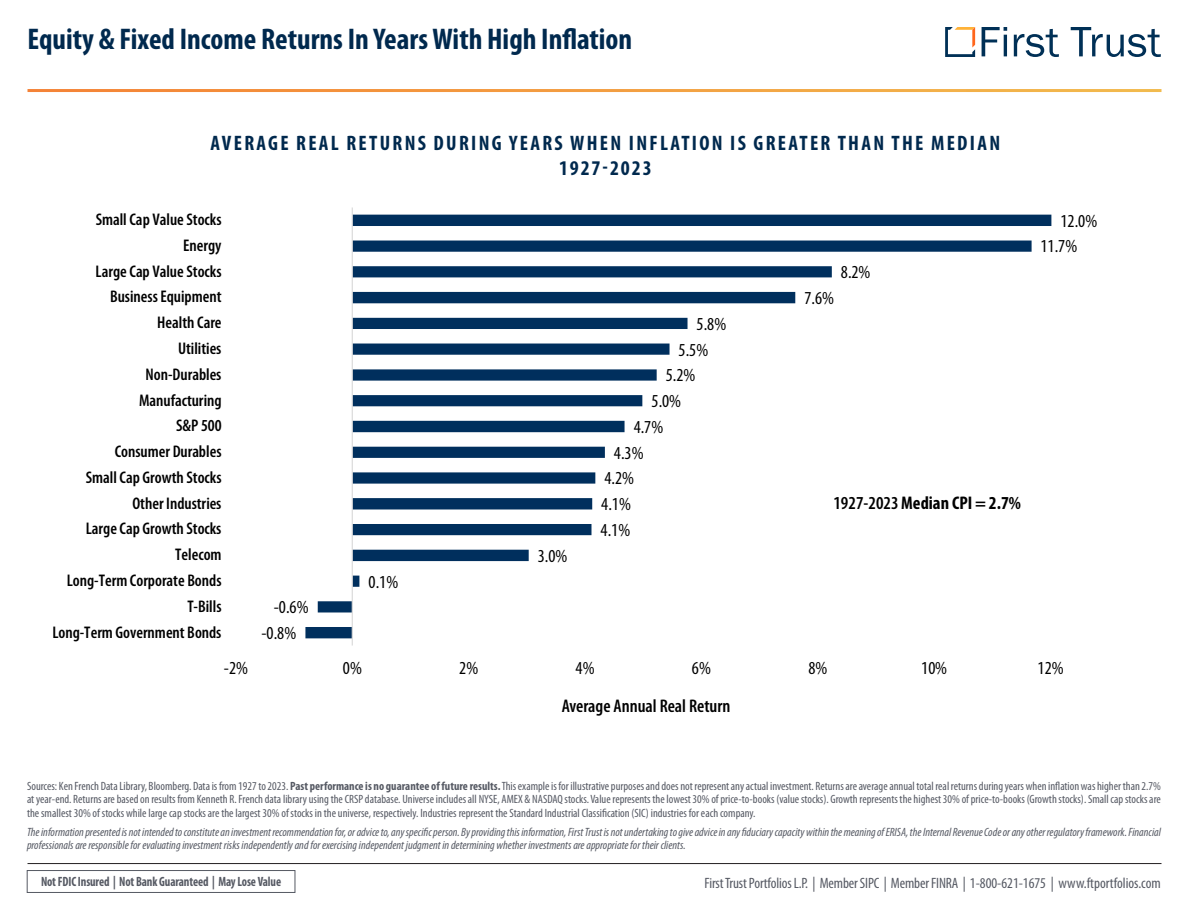
<style>
.page{position:relative;width:1188px;height:918px;background:#fff}
.page>*{position:absolute;margin:0;border:0;box-sizing:border-box;transform-origin:0 0}
.t1{font:700 condensed 30px "Myriad Pro";color:#00294e}
.Table_Center-_White{font:700 condensed 21px "Myriad Pro";letter-spacing:.11em;color:#00294e}
.Table_Center-_White-2{font:700 condensed 21px "Myriad Pro";letter-spacing:.09em;color:#00294e}
.t2{font:condensed 18.3px "Myriad Pro";letter-spacing:.005em;color:#000}
.t3{font:600 condensed 18.3px "Myriad Pro";letter-spacing:-.005em;color:#000}
.t4{font:700 condensed 18.3px "Myriad Pro";letter-spacing:.005em;color:#000}
.t5{font:600 condensed 16.95px "Myriad Pro";color:#000}
.t6{font:condensed 15px "Myriad Pro";letter-spacing:-.01em;color:#555963}
.t7{font:700 condensed 13.5px "Myriad Pro";letter-spacing:-.01em;color:#555963;scale:.91 1}
.t8{font:condensed 12px/13.5px "Myriad Pro";color:#555963;text-align:justify}
.t9{font:italic condensed 12px/13.5px "Myriad Pro";color:#555963}
.s1{font-weight:600}
.s2{font-weight:700}
</style>
<div class="page">
<svg style="left:982px;top:27px;width:25px;height:29px"></svg>
<hr style="left:1004px;top:35px;width:3px;height:21px;background:#003056">
<svg style="left:1014px;top:29px;width:45px;height:28px"></svg>
<svg style="left:1071px;top:27px;width:90px;height:30px"></svg>
<svg style="left:945px;top:27px;width:30px;height:30px"></svg>
<div style="left:27px;top:870px;width:268px;height:23px;border:1px solid #555963"></div>
<hr style="left:28px;top:863px;width:1134px;height:1px;background:#231f20">
<svg style="left:305px;top:215px;width:746px;height:423px"></svg>
<hr style="left:352px;top:207px;width:1px;height:439px;background:#d9d9d9">
<p class="t1" style="left:28px;top:21px;width:606px">Equity &amp; Fixed Income Returns In Years With High Inflation</p>
<p class="Table_Center-_White" style="left:210px;top:129px;width:791px">AVERAGE REAL RETURNS DURING YEARS WHEN INFLATION IS GREATER THAN THE MEDIAN</p>
<p class="Table_Center-_White-2" style="left:559px;top:155px;width:94px">1927-2023</p>
<p class="t5" style="left:96px;top:210px;width:127px">Small Cap Value Stocks</p>
<p class="t5" style="left:183px;top:236px;width:40px">Energy</p>
<p class="t5" style="left:96px;top:262px;width:128px">Large Cap Value Stocks</p>
<p class="t2" style="left:841px;top:261px;width:31px">8.2%</p>
<p class="t5" style="left:110px;top:288px;width:113px">Business Equipment</p>
<p class="t2" style="left:804px;top:287px;width:31px">7.6%</p>
<p class="t5" style="left:157px;top:313px;width:66px">Health Care</p>
<p class="t2" style="left:697px;top:313px;width:31px">5.8%</p>
<p class="t5" style="left:178px;top:339px;width:45px">Utilities</p>
<p class="t2" style="left:679px;top:338px;width:31px">5.5%</p>
<p class="t5" style="left:146px;top:365px;width:77px">Non-Durables</p>
<p class="t2" style="left:666px;top:364px;width:31px">5.2%</p>
<p class="t5" style="left:139px;top:391px;width:84px">Manufacturing</p>
<p class="t2" style="left:652px;top:390px;width:31px">5.0%</p>
<p class="t5" style="left:176px;top:416px;width:47px">S&amp;P 500</p>
<p class="t2" style="left:634px;top:416px;width:31px">4.7%</p>
<p class="t5" style="left:115px;top:442px;width:108px">Consumer Durables</p>
<p class="t2" style="left:614px;top:442px;width:31px">4.3%</p>
<p class="t5" style="left:86px;top:468px;width:137px">Small Cap Growth Stocks</p>
<p class="t2" style="left:604px;top:467px;width:31px">4.2%</p>
<p class="t5" style="left:132px;top:494px;width:91px">Other Industries</p>
<p class="t2" style="left:601px;top:493px;width:31px">4.1%</p>
<p class="t4" style="left:833px;top:492px;width:189px"><span class="s1">1927-2023</span>Median CPI= 2.7%</p>
<p class="t5" style="left:86px;top:520px;width:137px">Large Cap Growth Stocks</p>
<p class="t2" style="left:601px;top:519px;width:31px">4.1%</p>
<p class="t5" style="left:175px;top:545px;width:48px">Telecom</p>
<p class="t2" style="left:538px;top:545px;width:31px">3.0%</p>
<p class="t5" style="left:67px;top:571px;width:156px">Long-Term Corporate Bonds</p>
<p class="t2" style="left:369px;top:570px;width:31px">0.1%</p>
<p class="t5" style="left:187px;top:597px;width:36px">T-Bills</p>
<p class="t2" style="left:274px;top:596px;width:36px">-0.6%</p>
<p class="t5" style="left:52px;top:623px;width:171px">Long-Term Government Bonds</p>
<p class="t2" style="left:261px;top:622px;width:36px">-0.8%</p>
<p class="t2" style="left:1060px;top:210px;width:38px">12.0%</p>
<p class="t2" style="left:1040px;top:235px;width:38px">11.7%</p>
<p class="t2" style="left:224px;top:657px;width:25px">-2%</p>
<p class="t2" style="left:343px;top:657px;width:21px">0%</p>
<p class="t2" style="left:459px;top:657px;width:21px">2%</p>
<p class="t2" style="left:576px;top:657px;width:21px">4%</p>
<p class="t2" style="left:692px;top:657px;width:21px">6%</p>
<p class="t2" style="left:808px;top:657px;width:21px">8%</p>
<p class="t2" style="left:921px;top:657px;width:27px">10%</p>
<p class="t2" style="left:1038px;top:657px;width:27px">12%</p>
<p class="t3" style="left:562px;top:696px;width:170px">Average Annual Real Return</p>
<p class="t8" style="left:27px;top:779px;width:1135px">Sources: Ken French Data Library, Bloomberg. Data is from 1927 to 2023. <span class="s2">Past performance is no guarantee of future results.</span> This example is for illustrative purposes and does not represent any actual investment. Returns are average annual total real returns during years when inflation was higher than 2.7% at year-end. Returns are based on results from Kenneth R. French data library using the CRSP database. Universe includes all NYSE, AMEX &amp; NASDAQ stocks. Value represents the lowest 30% of price-to-books (value stocks). Growth represents the highest 30% of price-to-books (Growth stocks). Small cap stocks are the smallest 30% of stocks while large cap stocks are the largest 30% of stocks in the universe, respectively. Industries represent the Standard Industrial Classification (SIC) industries for each company.</p>
<p class="t9" style="left:27px;top:825px;width:1135px">The information presented is not intended to constitute an investment recommendation for, or advice to, any specific person. By providing this information, First Trust is not undertaking to give advice in any fiduciary capacity within the meaning of ERISA, the Internal Revenue Code or any other regulatory framework. Financial professionals are responsible for evaluating investment risks independently and for exercising independent judgment in determining whether investments are appropriate for their clients.</p>
<p class="t7" style="left:41px;top:873px;width:265px">Not FDIC Insured | Not Bank Guaranteed | May Lose Value</p>
<p class="t6" style="left:705px;top:873px;width:458px">First Trust Portfolios L.P. | Member SIPC | Member FINRA | 1-800-621-1675 | www.ftportfolios.com</p>
</div>
